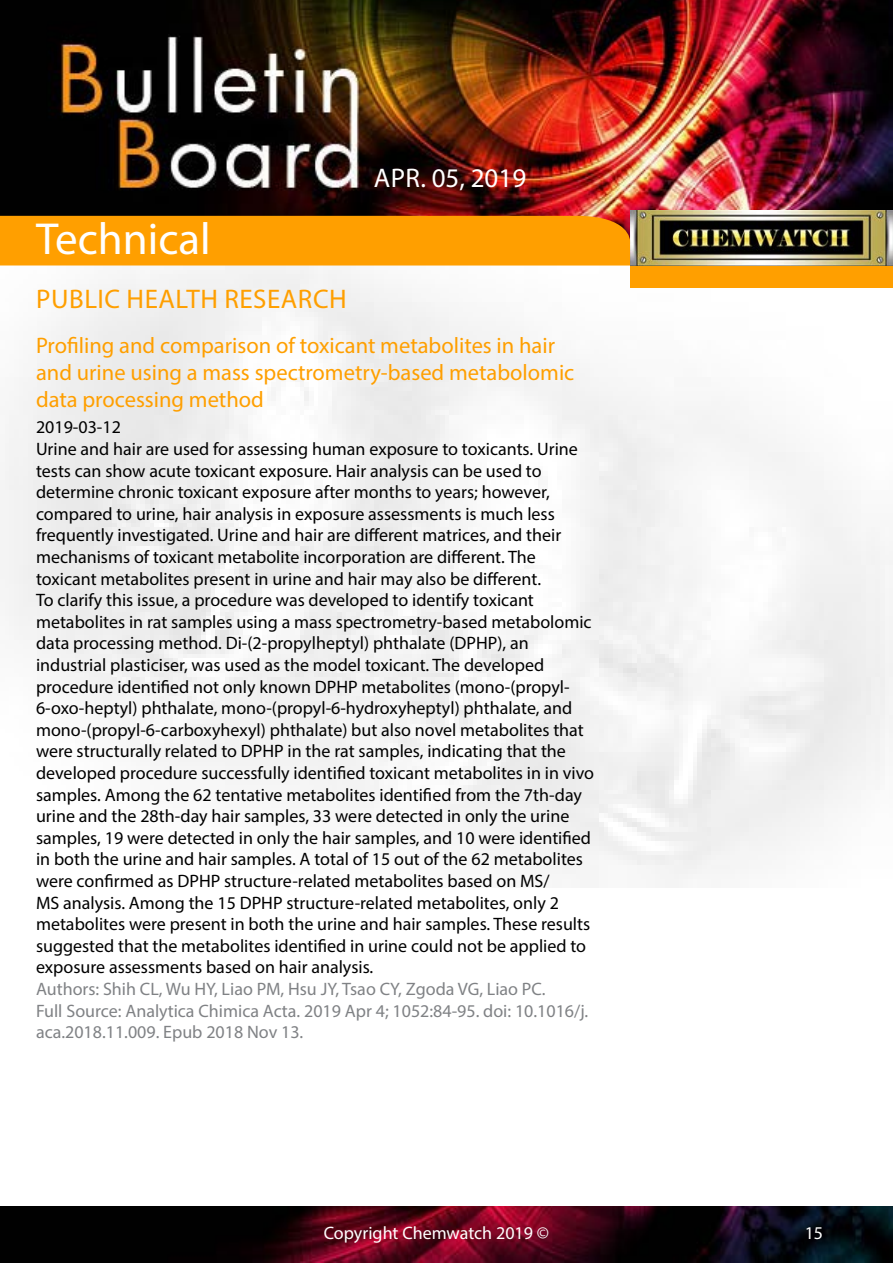
<style>
.page{position:relative;width:893px;height:1263px;background:#fff}
.page>*{position:absolute;margin:0;border:0;box-sizing:border-box;transform-origin:0 0}
.t1{font:45px "Myriad Pro";color:#fff}
.t2{font:27px "Myriad Pro";letter-spacing:.02em;color:#ff9f00}
.t3{font:27px "Myriad Pro";color:#fff}
.t4{font:22.5px/27px "Myriad Pro";color:#ff9f00}
.t5{font:18px/21.6px "Myriad Pro";color:#000}
.t6{font:18px/21.6px "Myriad Pro";color:#808285}
.t7{font:18px "Myriad Pro";color:#fff}
</style>
<div class="page">
<img style="left:0;top:0;width:893px;height:887px">
<div style="left:630px;top:265px;width:263px;height:23px;background:#ff9f00"></div>
<img style="left:630px;top:210px;width:262px;height:56px">
<svg style="left:0;top:216px;width:630px;height:72px"></svg>
<img style="left:0;top:1206px;width:893px;height:57px">
<h2 class="t3" style="left:374px;top:161px;width:154px">Apr. 05, 2019</h2>
<h1 class="t1" style="left:36px;top:211px;width:176px">Technical</h1>
<h2 class="t2" style="left:36px;top:283px;width:312px">PUBLIC HEALTH RESEARCH</h2>
<p class="t4" style="left:36px;top:332px;width:540px">Profiling and comparison of toxicant metabolites in hair and urine using a mass spectrometry-based metabolomic data processing method</p>
<p class="t5" style="left:36px;top:416px;width:559px">2019-03-12<br>Urine and hair are used for assessing human exposure to toxicants. Urine tests can show acute toxicant exposure. Hair analysis can be used to determine chronic toxicant exposure after months to years; however, compared to urine, hair analysis in exposure assessments is much less frequently investigated. Urine and hair are different matrices, and their mechanisms of toxicant metabolite incorporation are different. The toxicant metabolites present in urine and hair may also be different.<br>To clarify this issue, a procedure was developed to identify toxicant metabolites in rat samples using a mass spectrometry-based metabolomic data processing method. Di-(2-propylheptyl) phthalate (DPHP), an industrial plasticiser, was used as the model toxicant. The developed procedure identified not only known DPHP metabolites (mono-(propyl-6-oxo-heptyl) phthalate, mono-(propyl-6-hydroxyheptyl) phthalate, and mono-(propyl-6-carboxyhexyl) phthalate) but also novel metabolites that were structurally related to DPHP in the rat samples, indicating that the developed procedure successfully identified toxicant metabolites in in vivo samples. Among the 62 tentative metabolites identified from the 7th-day urine and the 28th-day hair samples, 33 were detected in only the urine samples, 19 were detected in only the hair samples, and 10 were identified in both the urine and hair samples. A total of 15 out of the 62 metabolites were confirmed as DPHP structure-related metabolites based on MS/<br>MS analysis. Among the 15 DPHP structure-related metabolites, only 2 metabolites were present in both the urine and hair samples. These results suggested that the metabolites identified in urine could not be applied to exposure assessments based on hair analysis.</p>
<p class="t6" style="left:36px;top:978px;width:554px">Authors: Shih CL, Wu HY, Liao PM, Hsu JY, Tsao CY, Zgoda VG, Liao PC.<br>Full Source: Analytica Chimica Acta. 2019 Apr 4; 1052:84-95. doi: 10.1016/j. aca.2018.11.009. Epub 2018 Nov 13.</p>
<p class="t7" style="left:324px;top:1222px;width:227px">Copyright Chemwatch 2019 ©</p>
<p class="t7" style="left:805px;top:1222px;width:20px">15</p>
</div>
